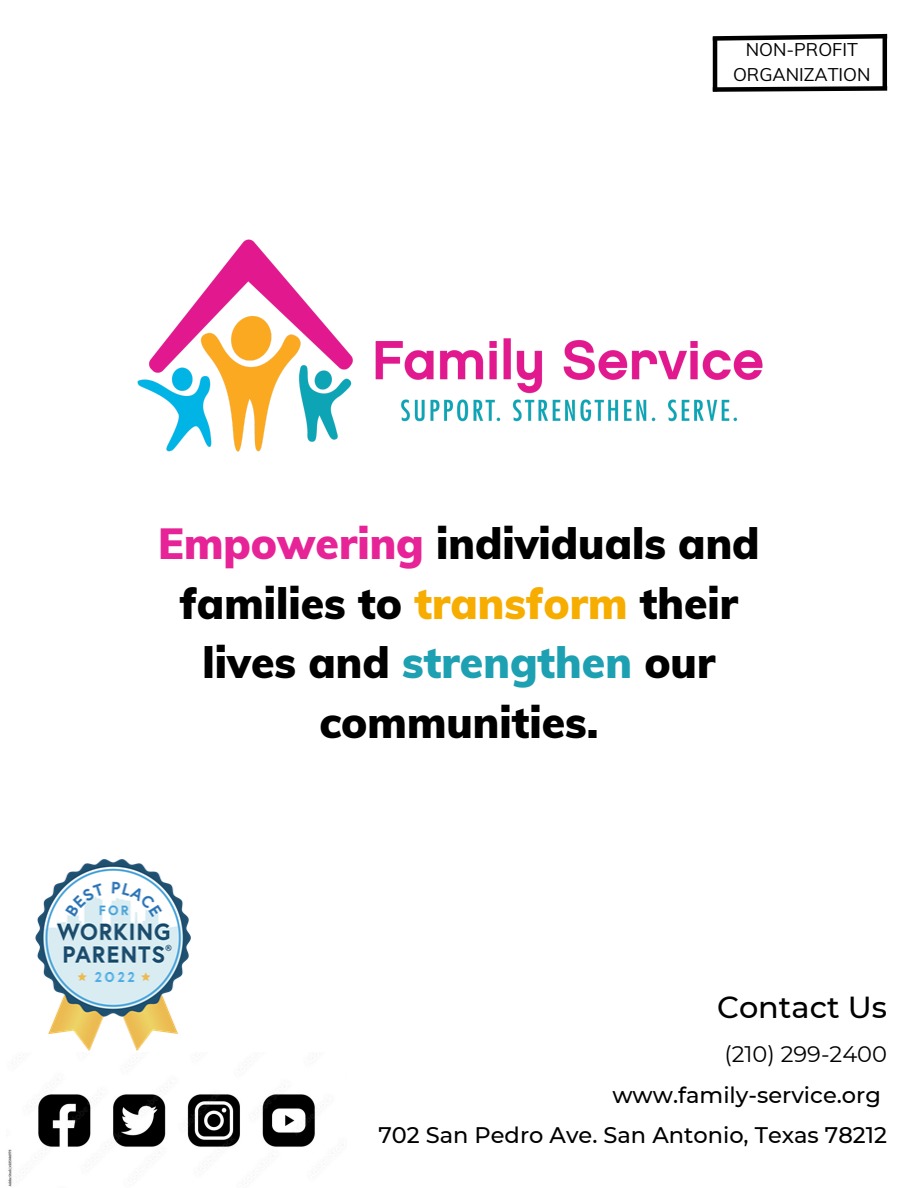
<style>
.page{position:relative;width:918px;height:1188px;background:#fff}
.page>*{position:absolute;margin:0;border:0;box-sizing:border-box;transform-origin:0 0}
.t1{font:900 42.6px/59.7px "Muli";color:#000;text-align:center}
.t2{font:500 30.3px "Montserrat";color:#000}
.t3{font:500 22.5px "Montserrat";color:#000}
.t4{font:22.5px "Montserrat";color:#000}
.t5{font:18px "Muli";color:#000}
.s1{color:#e72497}
.s2{color:#f7ad00}
.s3{color:#1ea0b3}
</style>
<div class="page">
<img style="left:8px;top:1094px;width:307px;height:93px">
<img style="left:35px;top:859px;width:156px;height:192px">
<img style="left:137px;top:239px;width:626px;height:213px">
<svg style="left:712px;top:33px;width:176px;height:10px"></svg>
<svg style="left:712px;top:84px;width:176px;height:8px"></svg>
<hr style="left:713px;top:37px;width:4px;height:54px;background:#000">
<hr style="left:883px;top:34px;width:4px;height:54px;background:#000">
<p class="t5" style="left:746px;top:38px;width:114px">NON-PROFIT</p>
<p class="t5" style="left:733px;top:62px;width:139px">ORGANIZATION</p>
<p class="t1" style="left:158px;top:513px;width:603px"><span class="s1">Empowering</span> individuals and families to <span class="s2">transform</span> their lives and <span class="s3">strengthen</span> our communities.</p>
<p class="t2" style="left:717px;top:989px;width:172px">Contact Us</p>
<p class="t4" style="left:724px;top:1041px;width:164px">(210) 299-2400</p>
<p class="t3" style="left:612px;top:1081px;width:270px">www.family-service.org</p>
<p class="t3" style="left:378px;top:1122px;width:510px">702 San Pedro Ave. San Antonio, Texas 78212</p>
</div>
